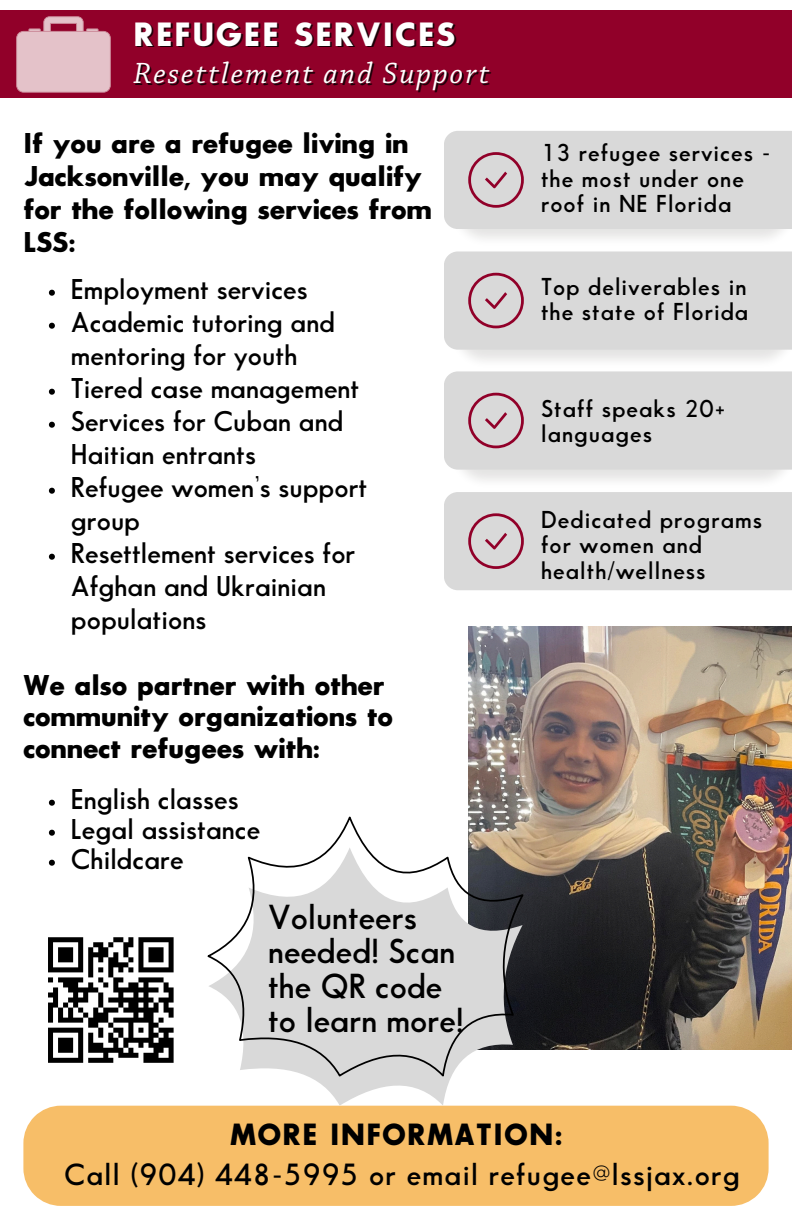
<style>
.page{position:relative;width:792px;height:1224px;background:#fff}
.page>*{position:absolute;margin:0;border:0;box-sizing:border-box;transform-origin:0 0}
.t1{font:600 34px/34.4px "Sans Serif FLF";color:#000}
.t2{font:32.8px "Sans Serif Bld FLF";letter-spacing:.065em;color:#fff}
.t3{font:italic 30.8px "Chaparral Pro";letter-spacing:.065em;color:#fff}
.t4{font:600 30px "Sans Serif FLF";letter-spacing:.04em;color:#000}
.t5{font:30px "Sans Serif Bld FLF";letter-spacing:.04em;color:#000}
.t6{font:600 28px/33px "Sans Serif FLF";color:#000}
.t7{font:28px/33px "Sans Serif Bld FLF";color:#000}
.t8{font:600 24px/25.6px "Sans Serif FLF";letter-spacing:.04em;color:#000}
</style>
<div class="page">
<div style="left:0;top:11px;width:792px;height:87px;background:#910029"></div>
<img style="left:468px;top:626px;width:324px;height:423px">
<div style="left:444px;top:131px;width:348px;height:98px;background:#d9d9d9"></div>
<div style="left:444px;top:371px;width:348px;height:99px;background:#d9d9d9"></div>
<div style="left:444px;top:251px;width:348px;height:99px;background:#d9d9d9"></div>
<div style="left:444px;top:492px;width:348px;height:98px;background:#d9d9d9"></div>
<svg style="left:16px;top:16px;width:95px;height:77px;background:#d6a3af"></svg>
<div style="left:23px;top:1106px;width:746px;height:100px;background:#f7be68"></div>
<svg style="left:48px;top:937px;width:126px;height:121px"></svg>
<div style="left:48px;top:1058px;width:35px;height:5px;background:#000"></div>
<div style="left:88px;top:1058px;width:25px;height:5px;background:#000"></div>
<div style="left:143px;top:1058px;width:31px;height:5px;background:#000"></div>
<svg style="left:208px;top:1079px;width:315px;height:27px"></svg>
<svg style="left:207px;top:817px;width:317px;height:262px"></svg>
<svg style="left:49px;top:290px;width:6px;height:6px"></svg>
<svg style="left:49px;top:323px;width:6px;height:6px"></svg>
<svg style="left:49px;top:389px;width:6px;height:6px"></svg>
<svg style="left:49px;top:422px;width:6px;height:6px"></svg>
<svg style="left:49px;top:488px;width:6px;height:6px"></svg>
<svg style="left:49px;top:554px;width:6px;height:6px"></svg>
<svg style="left:49px;top:800px;width:6px;height:6px"></svg>
<svg style="left:49px;top:830px;width:6px;height:6px"></svg>
<svg style="left:49px;top:860px;width:6px;height:6px"></svg>
<p class="t2" style="left:133px;top:21px;width:323px">REFUGEE SERVICES</p>
<p class="t3" style="left:133px;top:60px;width:357px">Resettlement and Support</p>
<p class="t7" style="left:23px;top:129px;width:410px">If you are a refugee living in<br>Jacksonville, you may qualify for the following services from<br>LSS:</p>
<p class="t6" style="left:71px;top:274px;width:238px">Employment services</p>
<p class="t6" style="left:71px;top:307px;width:266px">Academic tutoring and mentoring for youth</p>
<h3 class="t6" style="left:71px;top:373px;width:290px">Tiered case management</h3>
<p class="t6" style="left:71px;top:406px;width:274px">Services for Cuban and<br>Haitian entrants</p>
<p class="t6" style="left:71px;top:472px;width:298px">Refugee women’s support group</p>
<p class="t6" style="left:71px;top:538px;width:286px">Resettlement services for<br>Afghan and Ukrainian populations</p>
<p class="t7" style="left:23px;top:671px;width:371px;line-height:31.6px">We also partner with other community organizations to connect refugees with:</p>
<p class="t6" style="left:71px;top:784px;width:169px">English classes</p>
<p class="t6" style="left:71px;top:814px;width:191px">Legal assistance</p>
<p class="t6" style="left:71px;top:844px;width:114px">Childcare</p>
<p class="t1" style="left:268px;top:902px;width:197px">Volunteers needed! Scan the QR code to learn more!</p>
<h3 class="t8" style="left:541px;top:141px;width:231px">13 refugee services - the most under one roof in NE Florida</h3>
<p class="t8" style="left:541px;top:275px;width:209px">Top deliverables in the state of Florida</p>
<p class="t8" style="left:541px;top:397px;width:185px">Staff speaks 20+ languages</p>
<p class="t8" style="left:541px;top:508px;width:223px">Dedicated programs for women and health/wellness</p>
<p class="t5" style="left:230px;top:1122px;width:334px">MORE INFORMATION:</p>
<p class="t4" style="left:64px;top:1163px;width:677px">Call (904) 448-5995 or email refugee@lssjax.org</p>
</div>
